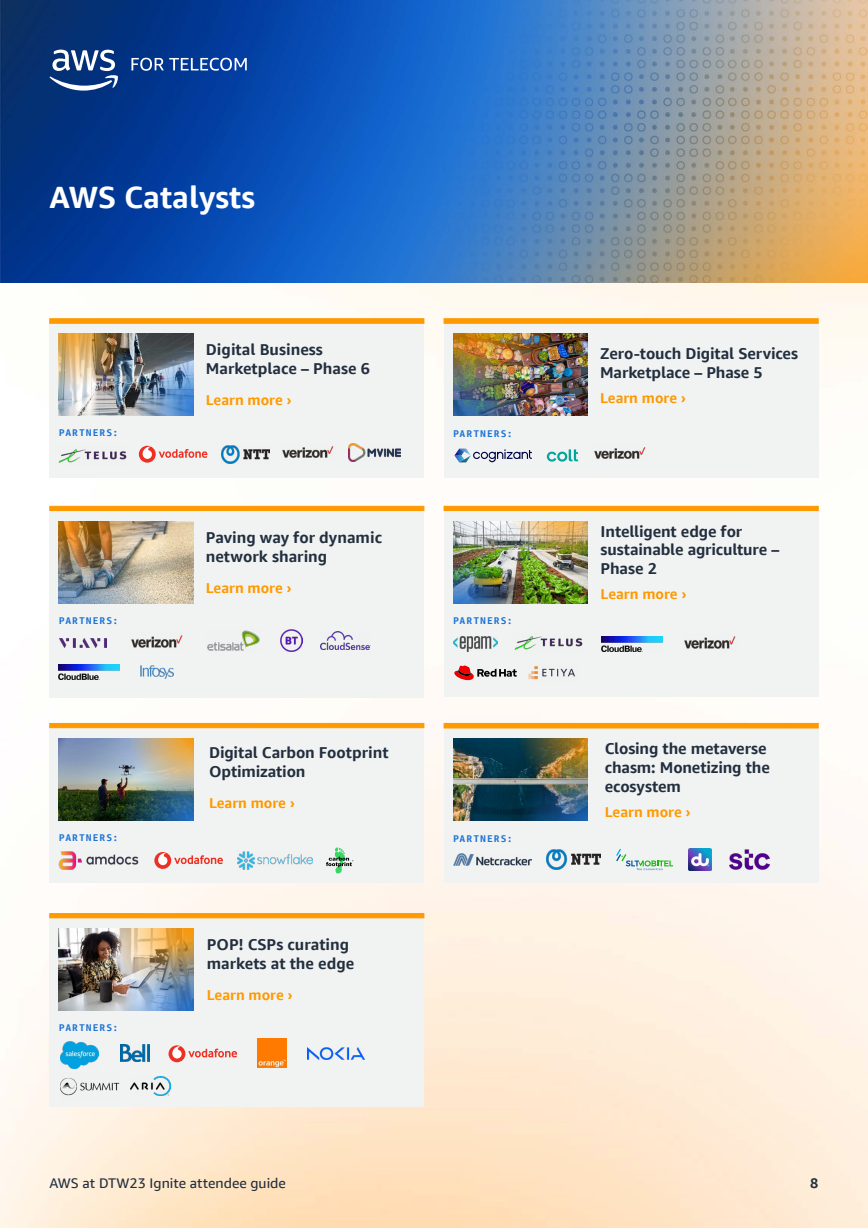
<style>
.page{position:relative;width:868px;height:1228px;background:#fff}
.page>*{position:absolute;margin:0;border:0;box-sizing:border-box;transform-origin:0 0}
.t1{font:700 30.8px "Amazon Ember Display";color:#fff}
.t2{font:700 15.75px/18.9px "Amazon Ember Display";letter-spacing:-.005em;color:#232f3e}
.t3{font:700 14.35px "Amazon Ember Display";color:#f90}
.t4{font:14px "Amazon Ember Display";color:#232f3e}
.t5{font:700 14px "Amazon Ember Display";color:#232f3e}
.t6{font:700 9.8px "Amazon Ember Mono";letter-spacing:.1em;color:#2074d5}
</style>
<div class="page">
<img style="left:0;top:282px;width:868px;height:946px">
<img style="left:0;top:0;width:868px;height:282px">
<div style="left:444px;top:726px;width:374px;height:157px;background:#f1f3f3"></div>
<img style="left:453px;top:739px;width:135px;height:81px">
<img style="left:454px;top:853px;width:77px;height:13px">
<img style="left:547px;top:850px;width:54px;height:19px">
<svg style="left:616px;top:849px;width:57px;height:21px"></svg>
<img style="left:689px;top:848px;width:22px;height:22px">
<div style="left:444px;top:723px;width:374px;height:5px;background:#f90"></div>
<div style="left:50px;top:916px;width:374px;height:190px;background:#f1f3f3"></div>
<img style="left:59px;top:928px;width:134px;height:82px">
<img style="left:60px;top:1042px;width:38px;height:26px">
<img style="left:120px;top:1045px;width:29px;height:16px">
<div style="left:169px;top:1045px;width:16px;height:17px;background:#ee3023;border-radius:50%"></div>
<svg style="left:172px;top:1046px;width:10px;height:12px"></svg>
<svg style="left:188px;top:1048px;width:49px;height:9px"></svg>
<img style="left:257px;top:1038px;width:29px;height:29px">
<img style="left:60px;top:1077px;width:59px;height:19px">
<img style="left:131px;top:1076px;width:39px;height:20px">
<img style="left:307px;top:1047px;width:57px;height:13px">
<div style="left:50px;top:913px;width:374px;height:5px;background:#f90;border:1px solid #f90"></div>
<div style="left:50px;top:726px;width:374px;height:156px;background:#f1f3f3"></div>
<img style="left:59px;top:738px;width:134px;height:82px">
<svg style="left:50px;top:723px;width:374px;height:5px;background:#fe9a03"></svg>
<svg style="left:154px;top:852px;width:17px;height:17px"></svg>
<svg style="left:158px;top:853px;width:9px;height:12px"></svg>
<svg style="left:174px;top:855px;width:49px;height:9px"></svg>
<img style="left:58px;top:852px;width:80px;height:17px">
<img style="left:238px;top:851px;width:74px;height:18px">
<svg style="left:326px;top:847px;width:27px;height:26px"></svg>
<div style="left:50px;top:321px;width:374px;height:157px;background:#f1f3f3"></div>
<img style="left:59px;top:333px;width:134px;height:82px">
<div style="left:444px;top:321px;width:374px;height:157px;background:#f1f3f3"></div>
<img style="left:453px;top:334px;width:135px;height:82px">
<svg style="left:50px;top:318px;width:374px;height:5px;background:#fe9c07"></svg>
<svg style="left:444px;top:318px;width:374px;height:5px;background:#fe9c07"></svg>
<img style="left:58px;top:449px;width:68px;height:14px">
<svg style="left:139px;top:446px;width:17px;height:17px"></svg>
<svg style="left:143px;top:446px;width:9px;height:13px"></svg>
<svg style="left:159px;top:449px;width:48px;height:9px"></svg>
<img style="left:348px;top:443px;width:53px;height:18px">
<img style="left:282px;top:446px;width:52px;height:12px">
<img style="left:221px;top:445px;width:49px;height:18px">
<svg style="left:547px;top:449px;width:31px;height:13px"></svg>
<svg style="left:454px;top:449px;width:78px;height:13px"></svg>
<img style="left:594px;top:447px;width:52px;height:12px">
<div style="left:50px;top:509px;width:374px;height:188px;background:#f1f3f3"></div>
<img style="left:59px;top:521px;width:134px;height:82px">
<img style="left:131px;top:635px;width:52px;height:13px">
<img style="left:59px;top:638px;width:47px;height:10px">
<img style="left:280px;top:629px;width:22px;height:22px">
<img style="left:207px;top:630px;width:53px;height:21px">
<img style="left:140px;top:665px;width:33px;height:14px">
<img style="left:321px;top:632px;width:49px;height:17px">
<img style="left:59px;top:664px;width:61px;height:15px">
<svg style="left:50px;top:506px;width:374px;height:5px;background:#fe9a03"></svg>
<div style="left:444px;top:509px;width:374px;height:188px;background:#f1f3f3"></div>
<img style="left:453px;top:521px;width:135px;height:82px">
<svg style="left:444px;top:506px;width:374px;height:5px;background:#fe9a03"></svg>
<img style="left:453px;top:636px;width:44px;height:16px">
<img style="left:528px;top:666px;width:47px;height:14px">
<svg style="left:454px;top:665px;width:63px;height:15px"></svg>
<img style="left:684px;top:636px;width:52px;height:13px">
<img style="left:601px;top:636px;width:61px;height:15px">
<img style="left:514px;top:636px;width:69px;height:14px">
<img style="left:729px;top:849px;width:41px;height:21px">
<svg style="left:49px;top:50px;width:70px;height:41px"></svg>
<svg style="left:131px;top:58px;width:116px;height:13px"></svg>
<h1 class="t1" style="left:50px;top:177px;width:207px">AWS Catalysts</h1>
<p class="t6" style="left:59px;top:427px;width:61px">PARTNERS:</p>
<p class="t2" style="left:206px;top:340px;width:166px">Digital Business<br>Marketplace – Phase 6</p>
<p class="t3" style="left:206px;top:391px;width:88px">Learn more ›</p>
<p class="t2" style="left:206px;top:528px;width:178px">Paving way for dynamic network sharing</p>
<p class="t3" style="left:206px;top:579px;width:88px">Learn more ›</p>
<p class="t6" style="left:453px;top:427px;width:61px">PARTNERS:</p>
<p class="t6" style="left:59px;top:615px;width:61px">PARTNERS:</p>
<p class="t6" style="left:453px;top:614px;width:61px">PARTNERS:</p>
<p class="t6" style="left:59px;top:832px;width:61px">PARTNERS:</p>
<p class="t6" style="left:59px;top:1022px;width:61px">PARTNERS:</p>
<p class="t2" style="left:209px;top:743px;width:181px">Digital Carbon Footprint<br>Optimization</p>
<p class="t3" style="left:209px;top:793px;width:88px">Learn more ›</p>
<p class="t2" style="left:207px;top:935px;width:149px">POP! CSPs curating markets at the edge</p>
<p class="t3" style="left:207px;top:985px;width:88px">Learn more ›</p>
<p class="t6" style="left:453px;top:832px;width:61px">PARTNERS:</p>
<p class="t2" style="left:600px;top:344px;width:200px">Zero-touch Digital Services<br>Marketplace – Phase 5</p>
<p class="t3" style="left:600px;top:388px;width:88px">Learn more ›</p>
<p class="t2" style="left:601px;top:522px;width:180px">Intelligent edge for sustainable agriculture –<br>Phase 2</p>
<p class="t3" style="left:601px;top:585px;width:88px">Learn more ›</p>
<p class="t2" style="left:605px;top:739px;width:167px">Closing the metaverse chasm: Monetizing the ecosystem</p>
<p class="t3" style="left:605px;top:802px;width:88px">Learn more ›</p>
<p class="t4" style="left:50px;top:1175px;width:238px">AWS at DTW23 Ignite attendee guide</p>
<p class="t5" style="left:810px;top:1175px;width:10px">8</p>
</div>
